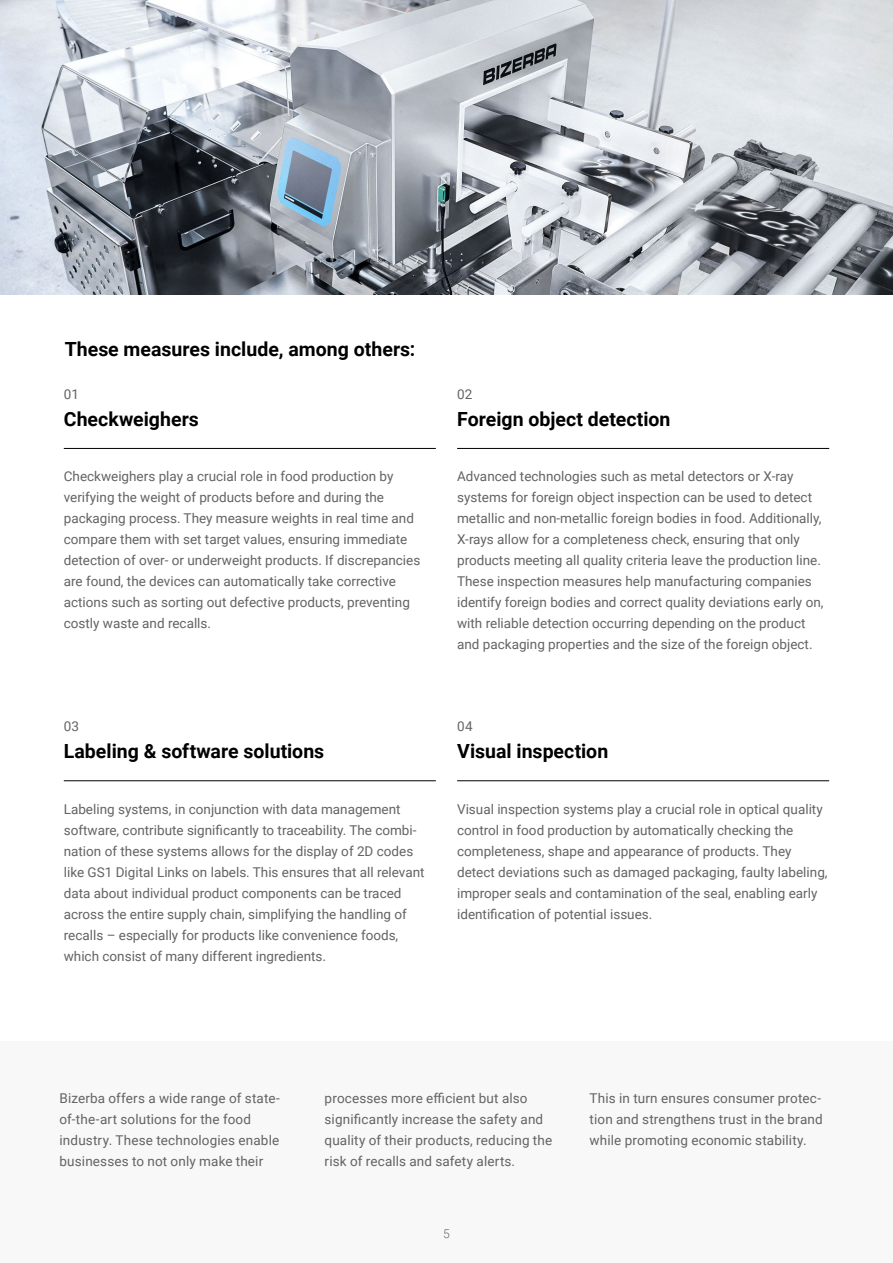
<style>
.page{position:relative;width:893px;height:1263px;background:#fff}
.page>*{position:absolute;margin:0;border:0;box-sizing:border-box;transform-origin:0 0}
.t1{font:700 19.5px "Roboto";color:#000}
.t2{font:13.5px/21px "Roboto";color:#646363}
.t3{font:300 12px "Roboto";color:#646363}
</style>
<div class="page">
<div style="left:0;top:1042px;width:893px;height:221px;background:#f8f8f8"></div>
<hr style="left:457px;top:780px;width:372px;height:1px;background:#000">
<hr style="left:64px;top:780px;width:372px;height:1px;background:#000">
<hr style="left:64px;top:448px;width:372px;height:1px;background:#000">
<hr style="left:457px;top:448px;width:372px;height:1px;background:#000">
<img style="left:0;top:0;width:893px;height:295px">
<p class="t1" style="left:65px;top:335px;width:352px">These measures include, among others:</p>
<p class="t2" style="left:64px;top:383px;width:17px">01</p>
<p class="t1" style="left:64px;top:405px;width:137px">Checkweighers</p>
<p class="t2" style="left:457px;top:383px;width:17px">02</p>
<p class="t1" style="left:457px;top:405px;width:215px">Foreign object detection</p>
<p class="t2" style="left:64px;top:465px;width:358px">Checkweighers play a crucial role in food production by verifying the weight of products before and during the packaging process. They measure weights in real time and compare them with set target values, ensuring immediate detection of over- or underweight products. If discrepancies are found, the devices can automatically take corrective actions such as sorting out defective products, preventing costly waste and recalls.</p>
<p class="t2" style="left:457px;top:465px;width:368px">Advanced technologies such as metal detectors or X-ray systems for foreign object inspection can be used to detect metallic and non-metallic foreign bodies in food. Additionally, X-rays allow for a completeness check, ensuring that only products meeting all quality criteria leave the production line.<br>These inspection measures help manufacturing companies identify foreign bodies and correct quality deviations early on, with reliable detection occurring depending on the product and packaging properties and the size of the foreign object.</p>
<p class="t2" style="left:64px;top:715px;width:17px">03</p>
<p class="t1" style="left:64px;top:737px;width:262px">Labeling &amp; software solutions</p>
<p class="t2" style="left:64px;top:798px;width:362px">Labeling systems, in conjunction with data management software, contribute significantly to traceability. The combi&shy;nation of these systems allows for the display of 2D codes like GS1 Digital Links on labels. This ensures that all relevant data about individual product components can be traced across the entire supply chain, simplifying the handling of recalls – especially for products like convenience foods, which consist of many different ingredients.</p>
<p class="t2" style="left:457px;top:715px;width:17px">04</p>
<p class="t1" style="left:457px;top:737px;width:153px">Visual inspection</p>
<p class="t2" style="left:457px;top:798px;width:372px">Visual inspection systems play a crucial role in optical quality control in food production by automatically checking the completeness, shape and appearance of products. They detect deviations such as damaged packaging, faulty labeling, improper seals and contamination of the seal, enabling early identification of potential issues.</p>
<p class="t2" style="left:60px;top:1087px;width:222px">Bizerba offers a wide range of state&shy;of-the-art solutions for the food industry. These technologies enable businesses to not only make their</p>
<p class="t2" style="left:325px;top:1087px;width:229px">processes more efficient but also significantly increase the safety and quality of their products, reducing the risk of recalls and safety alerts.</p>
<p class="t2" style="left:590px;top:1087px;width:235px;text-align:justify">This in turn ensures consumer protec&shy;tion and strengthens trust in the brand while promoting economic stability.</p>
<p class="t3" style="left:443px;top:1225px;width:8px">5</p>
</div>
